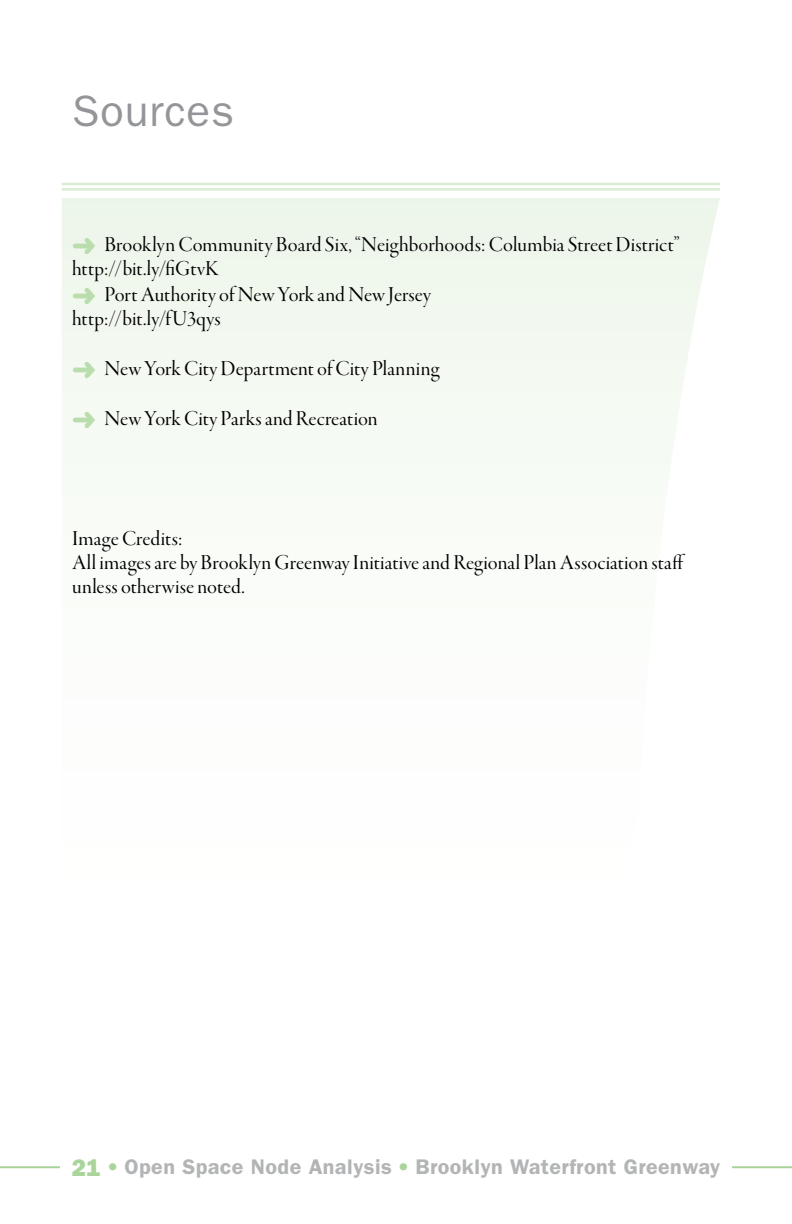
<style>
.page{position:relative;width:792px;height:1224px;background:#fff}
.page>*{position:absolute;margin:0;border:0;box-sizing:border-box;transform-origin:0 0}
.t1{font:44px "ITC Franklin Gothic Std";letter-spacing:.02em;color:#939598}
.t2{font:22px/24px "Garamond Premr Pro Disp";letter-spacing:.005em;color:#000}
.t3{font:600 21.2px "ITC Franklin Gothic Std";letter-spacing:.02em;color:#b2b4b6}
.s1{color:#baddae}
.s2{font-family:"ITC Franklin Gothic Std Hvy";font-weight:400;font-size:24px;color:#a9d59b}
.s3{font-family:"Officina Sans Std";font-weight:400;font-size:20px;color:#a9d59b}
</style>
<div class="page">
<hr style="left:0;top:1166px;width:792px;height:2px;background:#a9d59b">
<div style="left:60px;top:1164px;width:672px;height:6px;background:#fff"></div>
<hr style="left:62px;top:183px;width:658px;height:2px;background:#dbedd4">
<hr style="left:62px;top:188px;width:658px;height:3px;background:#dbedd4">
<div style="left:62px;top:198px;width:658px;height:253px;background:#f2f8f0"></div>
<h1 class="t1" style="left:72px;top:86px;width:163px">Sources</h1>
<p class="t2" style="left:72px;top:233px;width:609px"><span class="s1">➜</span> Brooklyn Community Board Six, “Neighborhoods: Columbia Street District” http://bit.ly/fiGtvK</p>
<p class="t2" style="left:72px;top:283px;width:361px"><span class="s1">➜</span> Port Authority of New York and New Jersey http://bit.ly/fU3qys</p>
<p class="t2" style="left:72px;top:357px;width:369px"><span class="s1">➜</span> New York City Department of City Planning</p>
<p class="t2" style="left:72px;top:407px;width:307px"><span class="s1">➜</span> New York City Parks and Recreation</p>
<p class="t2" style="left:72px;top:527px;width:615px">Image Credits:<br>All images are by Brooklyn Greenway Initiative and Regional Plan Association staff unless otherwise noted.</p>
<p class="t3" style="left:72px;top:1154px;width:650px"><span class="s2">21</span> <span class="s3">•</span> Open Space Node Analysis <span class="s3">•</span> Brooklyn Waterfront Greenway</p>
</div>
